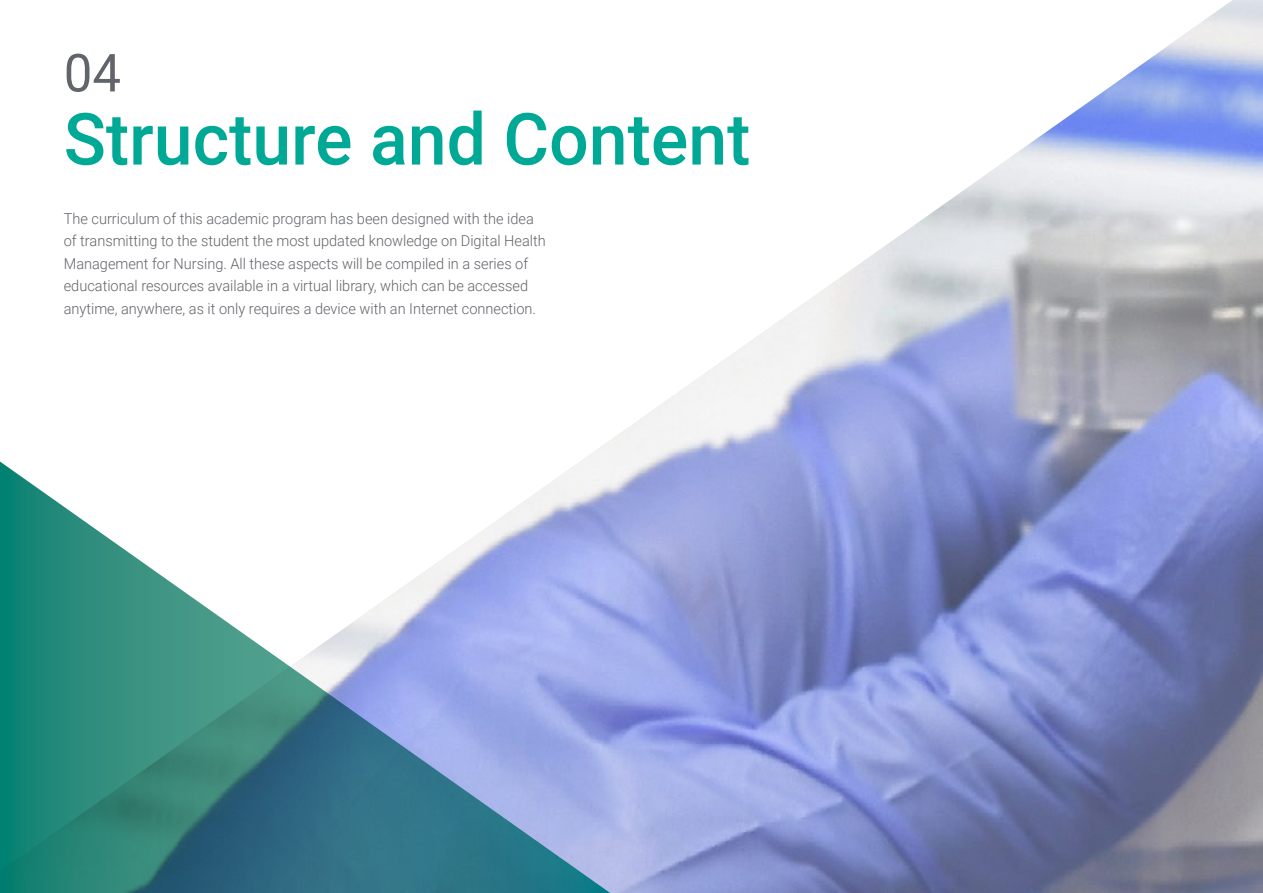
<style>
.page{position:relative;width:1263px;height:893px;background:#fff}
.page>*{position:absolute;margin:0;border:0;box-sizing:border-box;transform-origin:0 0}
.t1{font:500 72px "Roboto";color:#00a996}
.t2{font:52.5px "Roboto";color:#61646a}
.t3{font:300 15px/22.5px "Roboto";color:#61646a}
</style>
<div class="page">
<img style="left:603px;top:0;width:660px;height:893px">
<svg style="left:0;top:446px;width:640px;height:447px"></svg>
<h2 class="t2" style="left:64px;top:36px;width:59px">04</h2>
<h1 class="t1" style="left:64px;top:89px;width:688px">Structure and Content</h1>
<p class="t3" style="left:64px;top:207px;width:483px">The curriculum of this academic program has been designed with the idea of transmitting to the student the most updated knowledge on Digital Health Management for Nursing. All these aspects will be compiled in a series of educational resources available in a virtual library, which can be accessed anytime, anywhere, as it only requires a device with an Internet connection.</p>
</div>
